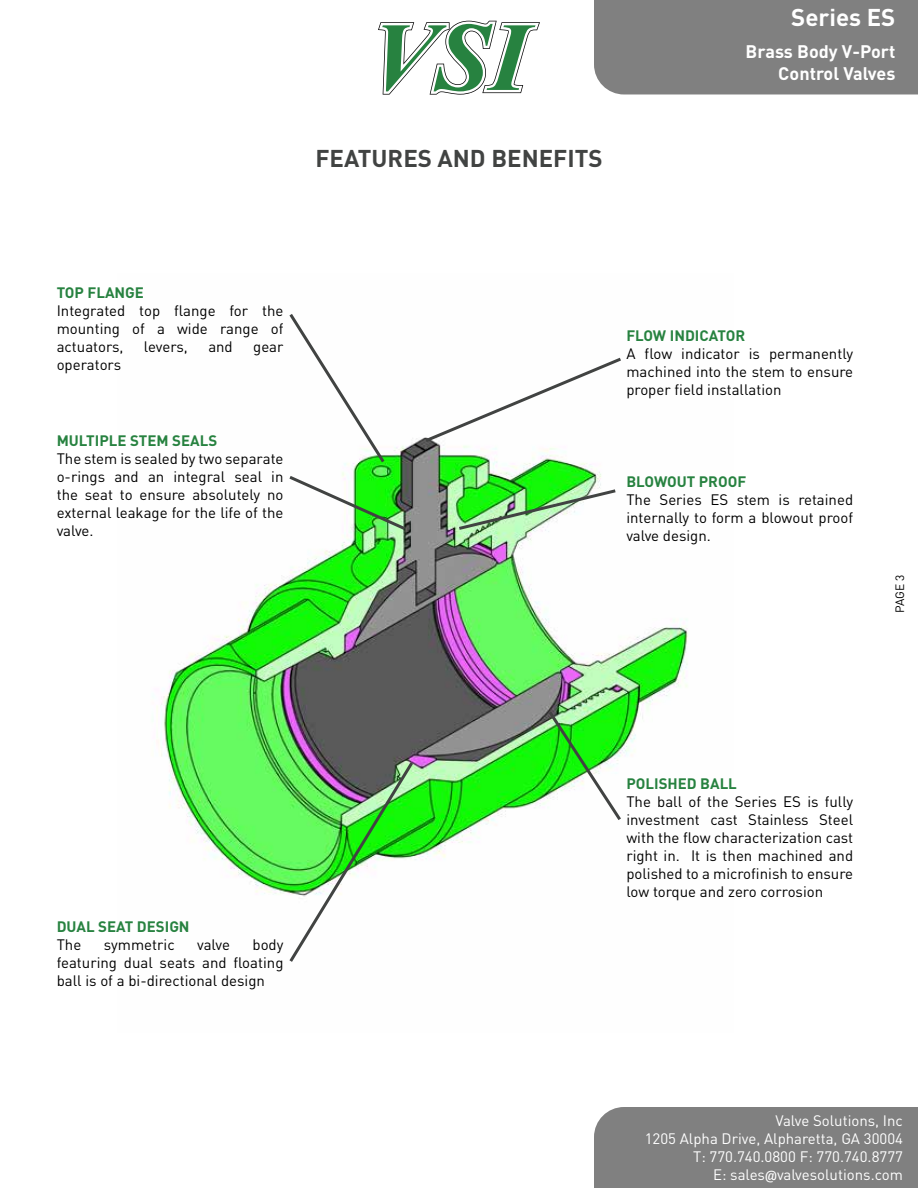
<style>
.page{position:relative;width:918px;height:1188px;background:#fff}
.page>*{position:absolute;margin:0;border:0;box-sizing:border-box;transform-origin:0 0}
.t1{font:700 24px "SPSU Sans";color:#414342}
.t2{font:700 24px "SPSU Sans";color:#fff}
.t3{font:700 18px/21.6px "SPSU Sans";color:#fff;text-align:right}
.t4{font:15px/18px "SPSU Sans";color:#000;text-align:justify}
.t5{font:15px/18px "SPSU Sans";color:#fff;text-align:right}
.t6{font:700 15px "SPSU Sans";color:#278240}
.t7{font:12px "SPSU Sans";color:#000}
</style>
<div class="page">
<div style="left:594px;top:0;width:324px;height:94px;background:#808080"></div>
<div style="left:594px;top:1107px;width:324px;height:81px;background:#808080"></div>
<svg style="left:378px;top:21px;width:162px;height:73px"></svg>
<img style="left:156px;top:438px;width:532px;height:457px">
<svg style="left:422px;top:357px;width:202px;height:88px"></svg>
<svg style="left:287px;top:314px;width:100px;height:152px"></svg>
<img style="left:286px;top:473px;width:122px;height:59px">
<img style="left:287px;top:759px;width:129px;height:203px">
<img style="left:546px;top:708px;width:78px;height:115px">
<img style="left:456px;top:487px;width:163px;height:45px">
<h1 class="t1" style="left:315px;top:143px;width:289px">FEATURES AND BENEFITS</h1>
<h1 class="t2" style="left:791px;top:1px;width:106px">Series ES</h1>
<p class="t3" style="left:746px;top:40px;width:151px">Brass Body V-Port<br>Control Valves</p>
<p class="t6" style="left:57px;top:282px;width:89px">TOP FLANGE</p>
<p class="t4" style="left:57px;top:301px;width:228px">Integrated top flange for the mounting of a wide range of actuators,</p>
<p class="t4" style="left:144px;top:337px;width:45px">levers,</p>
<p class="t4" style="left:208px;top:337px;width:26px">and</p>
<p class="t4" style="left:253px;top:337px;width:32px">gear</p>
<p class="t4" style="left:57px;top:355px;width:66px">operators</p>
<p class="t6" style="left:57px;top:431px;width:162px">MULTIPLE STEM SEALS</p>
<p class="t4" style="left:57px;top:449px;width:228px">The stem is sealed by two separate o-rings and an integral seal in the seat to ensure absolutely no external leakage for the life of the valve.</p>
<p class="t6" style="left:626px;top:326px;width:120px">FLOW INDICATOR</p>
<p class="t4" style="left:626px;top:344px;width:228px">A flow indicator is permanently machined into the stem to ensure proper field installation</p>
<p class="t6" style="left:626px;top:471px;width:121px">BLOWOUT PROOF</p>
<p class="t4" style="left:626px;top:490px;width:228px">The Series ES stem is retained internally to form a blowout proof valve design.</p>
<p class="t7" style="left:892px;top:613px;width:40px;rotate:-90deg">PAGE 3</p>
<p class="t6" style="left:57px;top:917px;width:134px">DUAL SEAT DESIGN</p>
<p class="t4" style="left:57px;top:935px;width:26px">The</p>
<p class="t4" style="left:104px;top:935px;width:72px">symmetric</p>
<p class="t4" style="left:197px;top:935px;width:34px">valve</p>
<p class="t4" style="left:57px;top:935px;width:228px;text-indent:196px">body featuring dual seats and floating ball is of a bi-directional design</p>
<p class="t6" style="left:626px;top:774px;width:112px">POLISHED BALL</p>
<p class="t4" style="left:626px;top:792px;width:228px">The ball of the Series ES is fully investment cast Stainless Steel with the flow characterization cast right in. It is then machined and polished to a microfinish to ensure low torque and zero corrosion</p>
<p class="t5" style="left:645px;top:1112px;width:260px">Valve Solutions, Inc<br>1205 Alpha Drive, Alpharetta, GA 30004<br>T: 770.740.0800 F: 770.740.8777<br>E: sales@valvesolutions.com</p>
</div>
